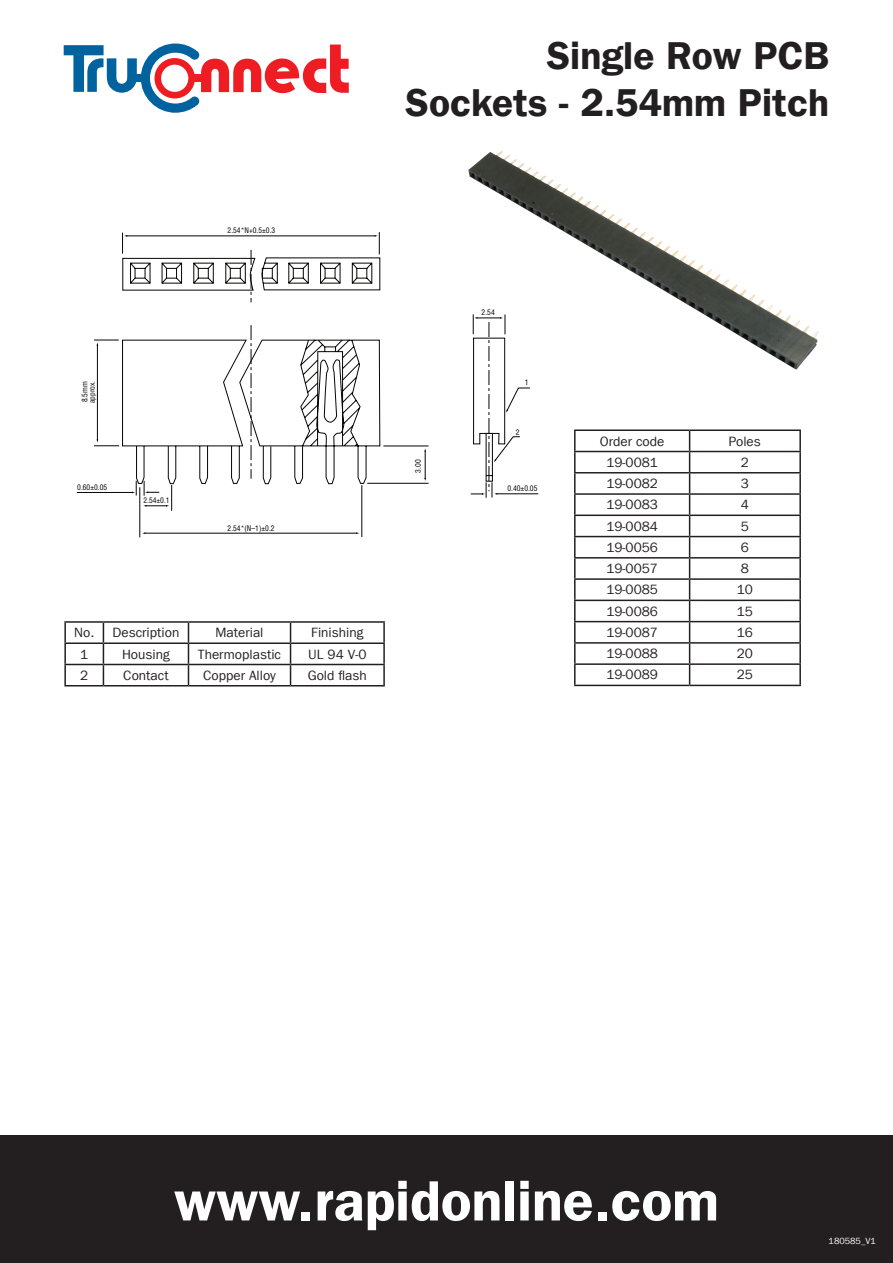
<style>
.page{position:relative;width:893px;height:1263px;background:#fff}
.page>*{position:absolute;margin:0;border:0;box-sizing:border-box;transform-origin:0 0}
.t1{font:57px "Franklin Gothic LT Com Dm";color:#fff}
.t2{font:39px/46.5px "Franklin Gothic LT Com Dm";color:#231f20;text-align:right}
.t3{font:13.5px "Franklin Gothic LT Com";color:#231f20}
.t4{font:9px "Franklin Gothic LT Com";color:#fff}
.t5{font:condensed 7.5px/7.5px "Helvetica";color:#050504}
</style>
<div class="page">
<div style="left:0;top:1135px;width:893px;height:128px;background:#231f20"></div>
<svg style="left:64px;top:44px;width:285px;height:69px"></svg>
<div style="left:135px;top:75px;width:9px;height:7px;background:#0063a0"></div>
<div style="left:193px;top:75px;width:9px;height:7px;background:#ee1d23"></div>
<div style="left:154px;top:58px;width:41px;height:40px;border:7px solid #ee1d23;border-radius:50%"></div>
<svg style="left:122px;top:257px;width:259px;height:281px"></svg>
<hr style="left:127px;top:236px;width:248px;height:1px;background:#050504">
<svg style="left:375px;top:232px;width:5px;height:22px"></svg>
<svg style="left:122px;top:233px;width:5px;height:21px"></svg>
<svg style="left:251px;top:250px;width:1px;height:52px"></svg>
<hr style="left:140px;top:487px;width:1px;height:50px;background:#050504">
<hr style="left:362px;top:485px;width:1px;height:52px;background:#050504">
<hr style="left:367px;top:483px;width:62px;height:1px;background:#050504">
<hr style="left:383px;top:446px;width:46px;height:1px;background:#050504">
<svg style="left:424px;top:448px;width:2px;height:33px"></svg>
<hr style="left:145px;top:533px;width:212px;height:1px;background:#050504">
<hr style="left:77px;top:492px;width:56px;height:1px;background:#050504">
<svg style="left:94px;top:325px;width:287px;height:186px"></svg>
<hr style="left:497px;top:493px;width:41px;height:1px;background:#050504">
<svg style="left:471px;top:370px;width:59px;height:128px"></svg>
<hr style="left:64px;top:621px;width:39px;height:2px;background:#231f20">
<svg style="left:64px;top:623px;width:2px;height:19px"></svg>
<hr style="left:103px;top:621px;width:85px;height:2px;background:#231f20">
<hr style="left:188px;top:621px;width:103px;height:2px;background:#231f20">
<hr style="left:291px;top:621px;width:94px;height:2px;background:#231f20">
<svg style="left:383px;top:623px;width:2px;height:19px"></svg>
<hr style="left:64px;top:642px;width:39px;height:2px;background:#231f20">
<hr style="left:64px;top:644px;width:2px;height:20px;background:#231f20">
<hr style="left:103px;top:642px;width:85px;height:2px;background:#231f20">
<hr style="left:188px;top:642px;width:103px;height:2px;background:#231f20">
<hr style="left:291px;top:642px;width:94px;height:2px;background:#231f20">
<hr style="left:383px;top:644px;width:2px;height:20px;background:#231f20">
<hr style="left:64px;top:664px;width:39px;height:1px;background:#231f20">
<hr style="left:64px;top:665px;width:2px;height:20px;background:#231f20">
<hr style="left:103px;top:664px;width:85px;height:1px;background:#231f20">
<svg style="left:103px;top:623px;width:1px;height:62px"></svg>
<hr style="left:188px;top:664px;width:103px;height:1px;background:#231f20">
<svg style="left:188px;top:623px;width:1px;height:62px"></svg>
<hr style="left:291px;top:664px;width:94px;height:1px;background:#231f20">
<svg style="left:290px;top:623px;width:1px;height:62px"></svg>
<hr style="left:383px;top:665px;width:2px;height:20px;background:#231f20">
<hr style="left:64px;top:685px;width:39px;height:1px;background:#231f20">
<hr style="left:103px;top:685px;width:85px;height:1px;background:#231f20">
<hr style="left:188px;top:685px;width:103px;height:1px;background:#231f20">
<hr style="left:291px;top:685px;width:94px;height:1px;background:#231f20">
<img style="left:468px;top:151px;width:350px;height:219px">
<hr style="left:574px;top:429px;width:116px;height:2px;background:#231f20">
<hr style="left:574px;top:431px;width:2px;height:20px;background:#231f20">
<hr style="left:690px;top:429px;width:111px;height:2px;background:#231f20">
<hr style="left:799px;top:431px;width:2px;height:20px;background:#231f20">
<hr style="left:574px;top:451px;width:116px;height:1px;background:#231f20">
<hr style="left:574px;top:452px;width:2px;height:20px;background:#231f20">
<hr style="left:690px;top:451px;width:111px;height:1px;background:#231f20">
<hr style="left:799px;top:452px;width:2px;height:20px;background:#231f20">
<hr style="left:574px;top:472px;width:116px;height:1px;background:#231f20">
<hr style="left:574px;top:473px;width:2px;height:20px;background:#231f20">
<hr style="left:690px;top:472px;width:111px;height:1px;background:#231f20">
<hr style="left:799px;top:473px;width:2px;height:20px;background:#231f20">
<hr style="left:574px;top:493px;width:116px;height:2px;background:#231f20">
<svg style="left:574px;top:495px;width:2px;height:19px"></svg>
<hr style="left:690px;top:493px;width:111px;height:2px;background:#231f20">
<svg style="left:799px;top:495px;width:2px;height:19px"></svg>
<hr style="left:574px;top:514px;width:116px;height:2px;background:#231f20">
<hr style="left:574px;top:516px;width:2px;height:20px;background:#231f20">
<hr style="left:690px;top:514px;width:111px;height:2px;background:#231f20">
<hr style="left:799px;top:516px;width:2px;height:20px;background:#231f20">
<hr style="left:574px;top:536px;width:116px;height:1px;background:#231f20">
<hr style="left:574px;top:537px;width:2px;height:20px;background:#231f20">
<hr style="left:690px;top:536px;width:111px;height:1px;background:#231f20">
<hr style="left:799px;top:537px;width:2px;height:20px;background:#231f20">
<hr style="left:574px;top:557px;width:116px;height:2px;background:#231f20">
<svg style="left:574px;top:559px;width:2px;height:19px"></svg>
<hr style="left:690px;top:557px;width:111px;height:2px;background:#231f20">
<svg style="left:799px;top:559px;width:2px;height:19px"></svg>
<hr style="left:574px;top:578px;width:116px;height:2px;background:#231f20">
<hr style="left:574px;top:580px;width:2px;height:20px;background:#231f20">
<hr style="left:690px;top:578px;width:111px;height:2px;background:#231f20">
<hr style="left:799px;top:580px;width:2px;height:20px;background:#231f20">
<hr style="left:574px;top:600px;width:116px;height:1px;background:#231f20">
<hr style="left:574px;top:601px;width:2px;height:20px;background:#231f20">
<hr style="left:690px;top:600px;width:111px;height:1px;background:#231f20">
<hr style="left:799px;top:601px;width:2px;height:20px;background:#231f20">
<hr style="left:574px;top:621px;width:116px;height:1px;background:#231f20">
<hr style="left:574px;top:622px;width:2px;height:20px;background:#231f20">
<hr style="left:690px;top:621px;width:111px;height:1px;background:#231f20">
<hr style="left:799px;top:622px;width:2px;height:20px;background:#231f20">
<hr style="left:574px;top:642px;width:116px;height:2px;background:#231f20">
<svg style="left:574px;top:644px;width:2px;height:19px"></svg>
<hr style="left:690px;top:642px;width:111px;height:2px;background:#231f20">
<svg style="left:799px;top:644px;width:2px;height:19px"></svg>
<hr style="left:574px;top:663px;width:116px;height:2px;background:#231f20">
<hr style="left:574px;top:665px;width:2px;height:20px;background:#231f20">
<hr style="left:690px;top:663px;width:111px;height:2px;background:#231f20">
<svg style="left:689px;top:431px;width:1px;height:254px"></svg>
<hr style="left:799px;top:665px;width:2px;height:20px;background:#231f20">
<hr style="left:574px;top:685px;width:116px;height:1px;background:#231f20">
<hr style="left:690px;top:685px;width:111px;height:1px;background:#231f20">
<h2 class="t2" style="left:406px;top:33px;width:425px">Single Row PCB<br>Sockets - 2.54mm Pitch</h2>
<p class="t5" style="left:228px;top:226px;width:49px">2.54*N+0.5±0.3</p>
<p class="t5" style="left:81px;top:403px;width:24px;rotate:-90deg">8.5mm approx.</p>
<p class="t5" style="left:77px;top:483px;width:32px">0.60±0.05</p>
<p class="t5" style="left:143px;top:497px;width:28px">2.54±0.1</p>
<p class="t5" style="left:228px;top:524px;width:49px">2.54*(N–1)±0.2</p>
<p class="t3" style="left:74px;top:625px;width:107px">No. Description</p>
<p class="t3" style="left:215px;top:625px;width:50px">Material</p>
<p class="t3" style="left:311px;top:625px;width:54px">Finishing</p>
<p class="t3" style="left:80px;top:646px;width:10px">1</p>
<p class="t3" style="left:122px;top:646px;width:49px">Housing</p>
<p class="t3" style="left:198px;top:646px;width:85px">Thermoplastic</p>
<p class="t3" style="left:308px;top:646px;width:60px">UL 94 V-0</p>
<p class="t3" style="left:80px;top:667px;width:10px">2</p>
<p class="t3" style="left:123px;top:667px;width:47px">Contact</p>
<p class="t3" style="left:203px;top:667px;width:74px">Copper Alloy</p>
<p class="t3" style="left:308px;top:667px;width:61px">Gold flash</p>
<p class="t5" style="left:414px;top:473px;width:15px;rotate:-90deg">3.00</p>
<p class="t5" style="left:482px;top:309px;width:15px">2.54</p>
<p class="t5" style="left:525px;top:379px;width:5px">1</p>
<p class="t5" style="left:516px;top:428px;width:5px">2</p>
<p class="t5" style="left:507px;top:484px;width:31px">0.40±0.05</p>
<p class="t3" style="left:600px;top:433px;width:66px">Order code</p>
<p class="t3" style="left:729px;top:433px;width:34px">Poles</p>
<p class="t3" style="left:606px;top:454px;width:53px">19-0081</p>
<p class="t3" style="left:741px;top:454px;width:10px">2</p>
<p class="t3" style="left:606px;top:476px;width:53px">19-0082</p>
<p class="t3" style="left:741px;top:476px;width:10px">3</p>
<p class="t3" style="left:606px;top:497px;width:53px">19-0083</p>
<p class="t3" style="left:741px;top:497px;width:10px">4</p>
<p class="t3" style="left:606px;top:518px;width:53px">19-0084</p>
<p class="t3" style="left:741px;top:518px;width:10px">5</p>
<p class="t3" style="left:606px;top:539px;width:53px">19-0056</p>
<p class="t3" style="left:741px;top:539px;width:10px">6</p>
<p class="t3" style="left:606px;top:561px;width:53px">19-0057</p>
<p class="t3" style="left:741px;top:561px;width:10px">8</p>
<p class="t3" style="left:606px;top:582px;width:53px">19-0085</p>
<p class="t3" style="left:737px;top:582px;width:18px">10</p>
<p class="t3" style="left:606px;top:603px;width:53px">19-0086</p>
<p class="t3" style="left:737px;top:603px;width:18px">15</p>
<p class="t3" style="left:606px;top:624px;width:53px">19-0087</p>
<p class="t3" style="left:737px;top:624px;width:18px">16</p>
<p class="t3" style="left:606px;top:646px;width:53px">19-0088</p>
<p class="t3" style="left:737px;top:646px;width:18px">20</p>
<p class="t3" style="left:606px;top:667px;width:53px">19-0089</p>
<p class="t3" style="left:737px;top:667px;width:18px">25</p>
<h1 class="t1" style="left:174px;top:1167px;width:546px">www.rapidonline.com</h1>
<p class="t4" style="left:829px;top:1235px;width:49px">180585_V1</p>
</div>
